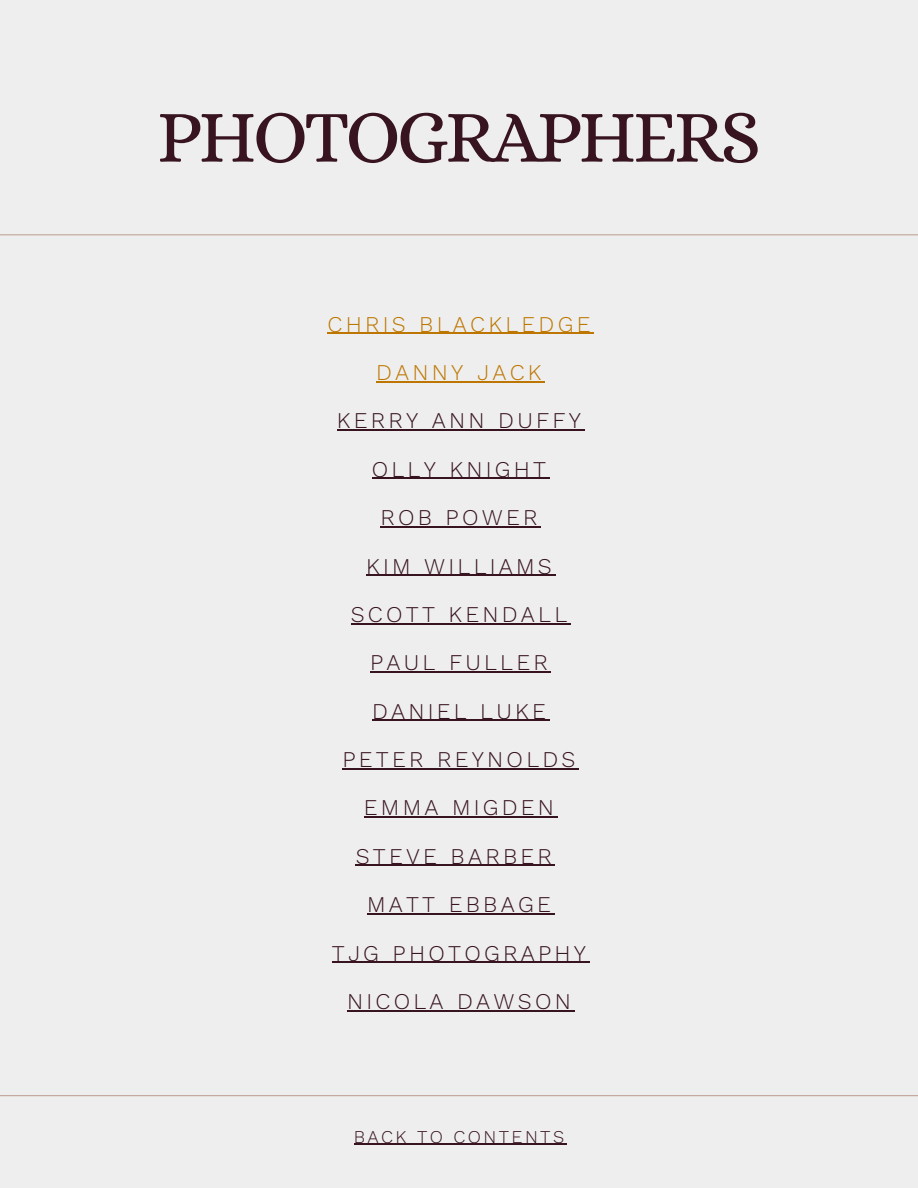
<style>
.page{position:relative;width:918px;height:1188px;background:#eee}
.page>*{position:absolute;margin:0;border:0;box-sizing:border-box;transform-origin:0 0}
.t1{font:75px "Alice";letter-spacing:-.05em;color:#381420}
.t2{font:300 22.5px/48.3px "Work Sans";letter-spacing:.145em;color:#381420;text-align:center}
.t3{font:300 18px "Work Sans";letter-spacing:.135em;color:#381420}
.s1{color:#bd7700}
</style>
<div class="page">
<hr style="left:0;top:1095px;width:918px;height:1px;background:#c0a699">
<hr style="left:0;top:234px;width:918px;height:1px;background:#c0a699">
<hr style="left:327px;top:333px;width:267px;height:1px;background:#bd7700">
<hr style="left:376px;top:381px;width:169px;height:1px;background:#bd7700">
<hr style="left:337px;top:430px;width:247px;height:1px;background:#381420">
<hr style="left:372px;top:478px;width:178px;height:1px;background:#381420">
<hr style="left:380px;top:526px;width:161px;height:1px;background:#381420">
<hr style="left:366px;top:575px;width:189px;height:1px;background:#381420">
<hr style="left:351px;top:623px;width:220px;height:1px;background:#381420">
<hr style="left:370px;top:671px;width:181px;height:2px;background:#381420">
<hr style="left:372px;top:720px;width:177px;height:1px;background:#381420">
<hr style="left:342px;top:768px;width:237px;height:1px;background:#381420">
<hr style="left:364px;top:817px;width:193px;height:1px;background:#381420">
<hr style="left:356px;top:865px;width:199px;height:1px;background:#381420">
<hr style="left:367px;top:913px;width:187px;height:1px;background:#381420">
<hr style="left:332px;top:962px;width:257px;height:1px;background:#381420">
<hr style="left:347px;top:1010px;width:227px;height:1px;background:#381420">
<hr style="left:354px;top:1144px;width:213px;height:1px;background:#381420">
<p class="t1" style="left:157px;top:93px;width:606px">PHOTOGRAPHERS</p>
<h1 class="t2" style="left:327px;top:302px;width:265px"><span class="s1">CHRIS BLACKLEDGE<br>DANNY JACK<br></span>KERRY ANN DUFFY<br>OLLY KNIGHT<br>ROB POWER<br>KIM WILLIAMS<br>SCOTT KENDALL<br>PAUL FULLER<br>DANIEL LUKE<br>PETER REYNOLDS<br>EMMA MIGDEN<br>STEVE BARBER<br>MATT EBBAGE<br>TJG PHOTOGRAPHY<br>NICOLA DAWSON</h1>
<h2 class="t3" style="left:354px;top:1129px;width:212px">BACK TO CONTENTS</h2>
</div>
